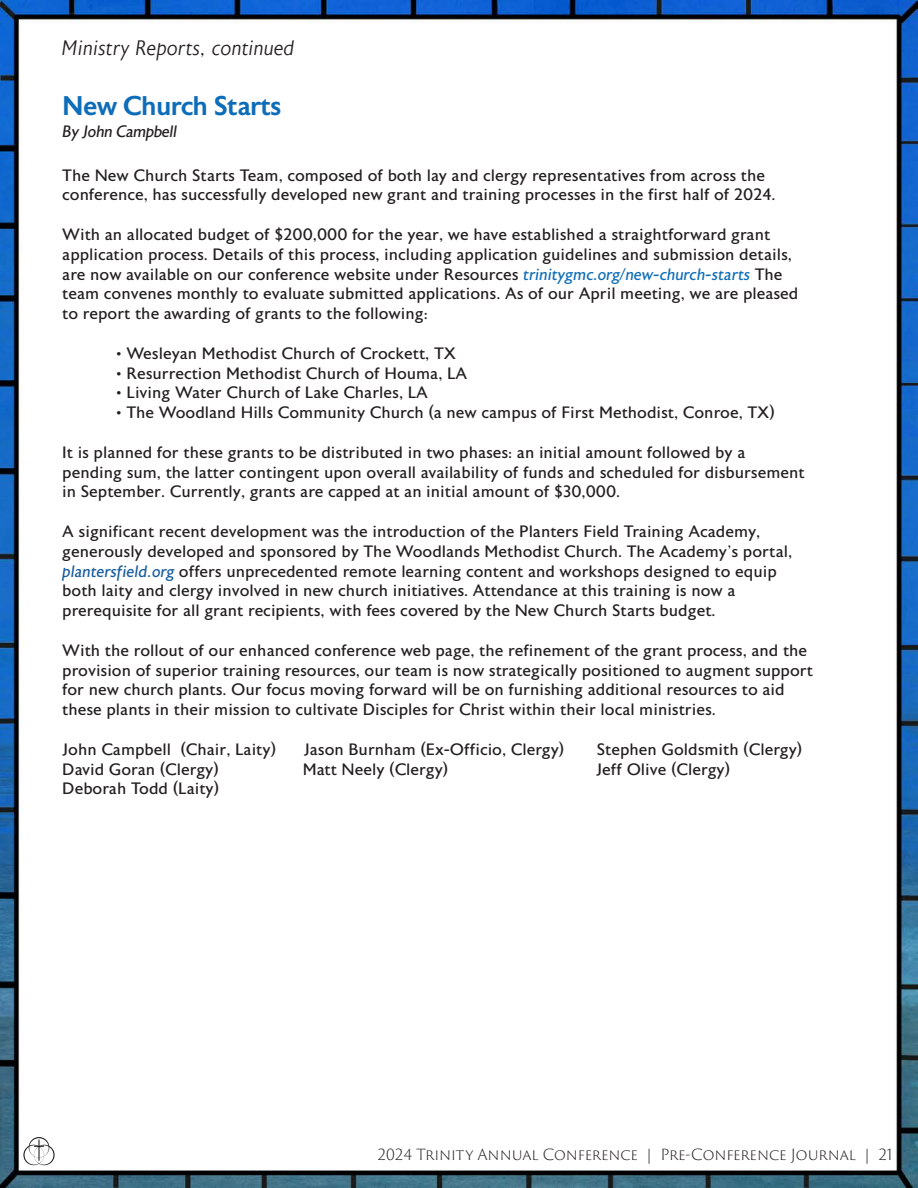
<style>
.page{position:relative;width:918px;height:1188px;background:#fff}
.page>*{position:absolute;margin:0;border:0;box-sizing:border-box;transform-origin:0 0}
.t1{font:500 27px "Astoria Sans";letter-spacing:-.025em;color:#0e6db8}
.t2{font:italic 300 21px "Astoria Sans";color:#231f20}
.t3{font:16.5px/19.8px "Astoria Sans";color:#231f20}
.t4{font:italic 16.5px "Astoria Sans";letter-spacing:-.025em;color:#231f20}
.t5{font:300 15px "Trajan Sans Pro";letter-spacing:-.01em;color:#231f20}
.s1{font-style:italic;color:#0e6db8}
.s2{font-style:italic;color:#175d9e}
</style>
<div class="page">
<img style="left:0;top:0;width:918px;height:1188px">
<img style="left:23px;top:1135px;width:32px;height:32px">
<p class="t2" style="left:62px;top:36px;width:235px">Ministry Reports, continued</p>
<p class="t1" style="left:62px;top:90px;width:221px">New Church Starts</p>
<p class="t4" style="left:62px;top:123px;width:116px">By John Campbell</p>
<p class="t3" style="left:62px;top:166px;width:715px">The New Church Starts Team, composed of both lay and clergy representatives from across the conference, has successfully developed new grant and training processes in the first half of 2024.</p>
<p class="t3" style="left:62px;top:225px;width:738px">With an allocated budget of $200,000 for the year, we have established a straightforward grant application process. Details of this process, including application guidelines and submission details, are now available on our conference website under Resources <span class="s1">trinitygmc.org/new-church-starts</span> The team convenes monthly to evaluate submitted applications. As of our April meeting, we are pleased to report the awarding of grants to the following:</p>
<p class="t3" style="left:116px;top:344px;width:341px">• Wesleyan Methodist Church of Crockett, TX</p>
<p class="t3" style="left:116px;top:364px;width:353px">• Resurrection Methodist Church of Houma, LA</p>
<p class="t3" style="left:116px;top:383px;width:313px">• Living Water Church of Lake Charles, LA</p>
<p class="t3" style="left:116px;top:403px;width:660px">• The Woodland Hills Community Church (a new campus of First Methodist, Conroe, TX)</p>
<p class="t3" style="left:62px;top:443px;width:744px">It is planned for these grants to be distributed in two phases: an initial amount followed by a pending sum, the latter contingent upon overall availability of funds and scheduled for disbursement in September. Currently, grants are capped at an initial amount of $30,000.</p>
<p class="t3" style="left:62px;top:522px;width:731px">A significant recent development was the introduction of the Planters Field Training Academy, generously developed and sponsored by The Woodlands Methodist Church. The Academy’s portal, <span class="s2">plantersfield.org</span> offers unprecedented remote learning content and workshops designed to equip both laity and clergy involved in new church initiatives. Attendance at this training is now a prerequisite for all grant recipients, with fees covered by the New Church Starts budget.</p>
<p class="t3" style="left:62px;top:641px;width:752px">With the rollout of our enhanced conference web page, the refinement of the grant process, and the provision of superior training resources, our team is now strategically positioned to augment support for new church plants. Our focus moving forward will be on furnishing additional resources to aid these plants in their mission to cultivate Disciples for Christ within their local ministries.</p>
<p class="t3" style="left:62px;top:740px;width:215px">John Campbell (Chair, Laity)</p>
<p class="t3" style="left:304px;top:740px;width:262px">Jason Burnham (Ex-Officio, Clergy)</p>
<p class="t3" style="left:597px;top:740px;width:207px">Stephen Goldsmith (Clergy)</p>
<p class="t3" style="left:62px;top:760px;width:158px">David Goran (Clergy)</p>
<p class="t3" style="left:303px;top:760px;width:147px">Matt Neely (Clergy)</p>
<p class="t3" style="left:596px;top:760px;width:136px">Jeff Olive (Clergy)</p>
<p class="t3" style="left:62px;top:779px;width:158px">Deborah Todd (Laity)</p>
<p class="t5" style="left:377px;top:1144px;width:517px">2024 Trinity Annual Conference | Pre-Conference Journal | 21</p>
</div>
